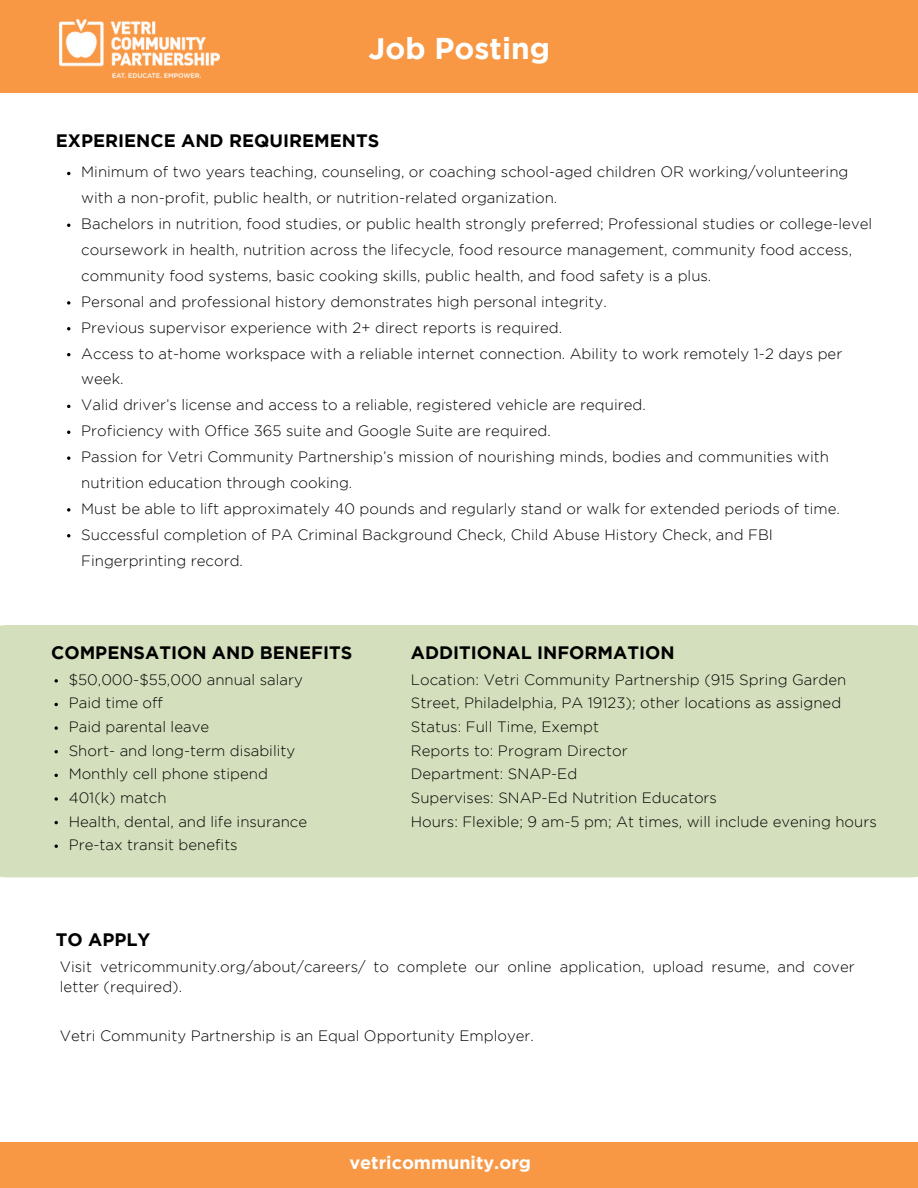
<style>
.page{position:relative;width:918px;height:1188px;background:#fff}
.page>*{position:absolute;margin:0;border:0;box-sizing:border-box;transform-origin:0 0}
.t1{font:700 30px "Gotham";color:#fff}
.t2{font:700 18px "Gotham";color:#000}
.t3{font:700 18px "Gotham";color:#fff}
.t4{font:300 15px/25.8px "Gotham";color:#000}
</style>
<div class="page">
<div style="left:0;top:0;width:918px;height:92px;background:#f89844"></div>
<img style="left:60px;top:19px;width:160px;height:59px">
<div style="left:0;top:1142px;width:918px;height:46px;background:#f89844"></div>
<svg style="left:67px;top:301px;width:3px;height:4px"></svg>
<svg style="left:67px;top:456px;width:3px;height:4px"></svg>
<svg style="left:67px;top:508px;width:3px;height:4px"></svg>
<div style="left:0;top:625px;width:918px;height:252px;background:#d4e0bd"></div>
<svg style="left:55px;top:679px;width:3px;height:4px"></svg>
<svg style="left:55px;top:726px;width:3px;height:4px"></svg>
<svg style="left:55px;top:797px;width:3px;height:4px"></svg>
<p class="t1" style="left:369px;top:37px;width:183px">Job Posting</p>
<h2 class="t2" style="left:56px;top:134px;width:325px">EXPERIENCE AND REQUIREMENTS</h2>
<p class="t4" style="left:81px;top:160px;width:769px">Minimum of two years teaching, counseling, or coaching school-aged children OR working/volunteering with a non-profit, public health, or nutrition-related organization.</p>
<p class="t4" style="left:81px;top:212px;width:792px">Bachelors in nutrition, food studies, or public health strongly preferred; Professional studies or college-level coursework in health, nutrition across the lifecycle, food resource management, community food access, community food systems, basic cooking skills, public health, and food safety is a plus.</p>
<p class="t4" style="left:81px;top:290px;width:527px">Personal and professional history demonstrates high personal integrity.</p>
<p class="t4" style="left:81px;top:316px;width:482px">Previous supervisor experience with 2+ direct reports is required.</p>
<p class="t4" style="left:81px;top:341px;width:763px">Access to at-home workspace with a reliable internet connection. Ability to work remotely 1-2 days per week.</p>
<p class="t4" style="left:81px;top:393px;width:566px">Valid driver’s license and access to a reliable, registered vehicle are required.</p>
<p class="t4" style="left:81px;top:419px;width:471px">Proficiency with Office 365 suite and Google Suite are required.</p>
<p class="t4" style="left:81px;top:445px;width:749px">Passion for Vetri Community Partnership’s mission of nourishing minds, bodies and communities with nutrition education through cooking.</p>
<p class="t4" style="left:81px;top:497px;width:760px">Must be able to lift approximately 40 pounds and regularly stand or walk for extended periods of time.</p>
<h2 class="t4" style="left:81px;top:523px;width:693px">Successful completion of PA Criminal Background Check, Child Abuse History Check, and FBI<br>Fingerprinting record.</h2>
<p class="t2" style="left:51px;top:645px;width:303px">COMPENSATION AND BENEFITS</p>
<p class="t4" style="left:69px;top:668px;width:236px">$50,000-$55,000 annual salary</p>
<p class="t4" style="left:69px;top:691px;width:96px">Paid time off</p>
<p class="t4" style="left:69px;top:715px;width:142px">Paid parental leave</p>
<p class="t4" style="left:69px;top:739px;width:228px">Short- and long-term disability</p>
<p class="t4" style="left:69px;top:762px;width:201px">Monthly cell phone stipend</p>
<p class="t4" style="left:69px;top:786px;width:99px">401(k) match</p>
<p class="t4" style="left:69px;top:809px;width:240px">Health, dental, and life insurance</p>
<p class="t4" style="left:69px;top:833px;width:171px">Pre-tax transit benefits</p>
<p class="t2" style="left:411px;top:646px;width:265px">ADDITIONAL INFORMATION</p>
<p class="t4" style="left:411px;top:669px;width:437px;line-height:23.7px">Location: Vetri Community Partnership (915 Spring Garden<br>Street, Philadelphia, PA 19123); other locations as assigned</p>
<p class="t4" style="left:411px;top:715px;width:190px">Status: Full Time, Exempt</p>
<p class="t4" style="left:411px;top:739px;width:218px">Reports to: Program Director</p>
<h2 class="t4" style="left:411px;top:762px;width:168px">Department: SNAP-Ed</h2>
<p class="t4" style="left:411px;top:786px;width:308px">Supervises: SNAP-Ed Nutrition Educators</p>
<p class="t4" style="left:411px;top:809px;width:468px">Hours: Flexible; 9 am-5 pm; At times, will include evening hours</p>
<p class="t2" style="left:56px;top:933px;width:96px">TO APPLY</p>
<h1 class="t4" style="left:60px;top:958px;width:796px;line-height:20.2px">Visit vetricommunity.org/about/careers/ to complete our online application, upload resume, and cover letter (required).</h1>
<h2 class="t4" style="left:60px;top:1024px;width:476px">Vetri Community Partnership is an Equal Opportunity Employer.</h2>
<p class="t3" style="left:349px;top:1156px;width:183px">vetricommunity.org</p>
</div>
